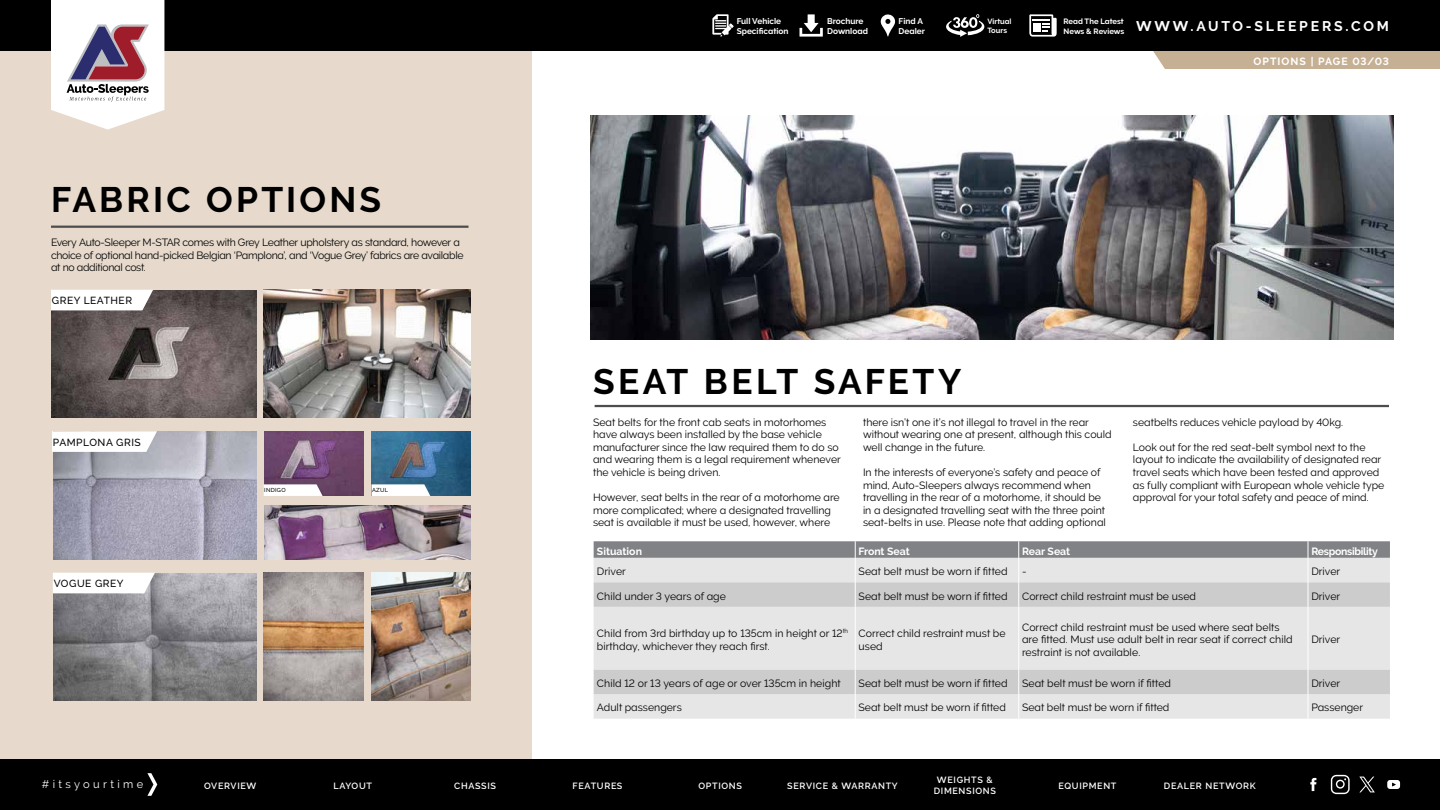
<style>
.page{position:relative;width:1440px;height:810px;background:#fff}
.page>*{position:absolute;margin:0;border:0;box-sizing:border-box;transform-origin:0 0}
.t1{font:700 35.33px "Raleway";letter-spacing:.09em;color:#000}
.t2{font:700 14.02px "Raleway";letter-spacing:.2em;color:#fff}
.t3{font:11.1px "Raleway";letter-spacing:.3em;color:#fff}
.t4{font:10.5px/12.6px "Raleway";color:#000}
.t5{font:10.5px/12.6px "Raleway";letter-spacing:-.03em;color:#000}
.t6{font:700 10.5px "Raleway";color:#fff}
.t7{font:700 10.5px "Raleway";letter-spacing:.1em;color:#fff}
.t8{font:700 10.5px "Raleway";letter-spacing:-.03em;color:#fff}
.t9{font:500 10.27px "Raleway";letter-spacing:.05em;color:#000}
.t10{font:600 9px/10.8px "Raleway";letter-spacing:.075em;color:#fff;text-align:center}
.t11{font:700 8.25px/10px "Raleway";color:#fff}
.t12{font:700 7.73px/9.2px "Raleway";letter-spacing:-.01em;color:#fff}
.t13{font:700 7.5px/9px "Raleway";color:#fff}
.t14{font:500 5.78px "Raleway";letter-spacing:.05em;color:#000}
</style>
<div class="page">
<div style="left:0;top:51px;width:532px;height:708px;background:#e7dacc"></div>
<div style="left:594px;top:694px;width:796px;height:25px;background:#e6e6e6"></div>
<svg style="left:594px;top:607px;width:796px;height:87px;background:#dedede"></svg>
<svg style="left:594px;top:541px;width:796px;height:66px;background:#c3c3c4"></svg>
<hr style="left:855px;top:607px;width:1px;height:63px;background:#fff">
<hr style="left:1018px;top:607px;width:1px;height:63px;background:#fff">
<hr style="left:1308px;top:607px;width:1px;height:63px;background:#fff">
<svg style="left:855px;top:670px;width:1px;height:49px"></svg>
<svg style="left:1018px;top:670px;width:1px;height:49px"></svg>
<svg style="left:1308px;top:670px;width:1px;height:49px"></svg>
<hr style="left:595px;top:405px;width:794px;height:2px;background:#4d4d4f">
<div style="left:1153px;top:51px;width:287px;height:18px;background:#c6b094"></div>
<hr style="left:51px;top:226px;width:418px;height:2px;background:#4d4d4f">
<img style="left:590px;top:116px;width:804px;height:224px">
<img style="left:53px;top:573px;width:203px;height:128px">
<div style="left:53px;top:573px;width:102px;height:20px;background:#fff"></div>
<img style="left:371px;top:573px;width:100px;height:128px">
<img style="left:264px;top:573px;width:100px;height:128px">
<img style="left:51px;top:290px;width:205px;height:128px">
<div style="left:51px;top:290px;width:102px;height:20px;background:#fff"></div>
<img style="left:264px;top:290px;width:207px;height:128px">
<img style="left:53px;top:432px;width:203px;height:127px">
<svg style="left:52px;top:431px;width:105px;height:21px;background:#f9f9fa"></svg>
<img style="left:264px;top:432px;width:100px;height:63px">
<img style="left:264px;top:505px;width:207px;height:54px">
<img style="left:371px;top:432px;width:100px;height:63px">
<svg style="left:371px;top:484px;width:59px;height:12px"></svg>
<svg style="left:264px;top:484px;width:59px;height:12px"></svg>
<div style="left:0;top:0;width:1440px;height:51px;background:#000"></div>
<svg style="left:712px;top:14px;width:21px;height:23px"></svg>
<svg style="left:881px;top:14px;width:14px;height:23px"></svg>
<svg style="left:800px;top:14px;width:23px;height:23px"></svg>
<svg style="left:946px;top:14px;width:38px;height:23px"></svg>
<svg style="left:51px;top:0;width:113px;height:130px;background:#d9ccd1"></svg>
<svg style="left:1029px;top:14px;width:28px;height:23px"></svg>
<div style="left:1033px;top:23px;width:7px;height:8px;background:#fff"></div>
<div style="left:0;top:759px;width:1440px;height:51px;background:#000"></div>
<svg style="left:147px;top:773px;width:10px;height:23px"></svg>
<svg style="left:1310px;top:778px;width:6px;height:13px"></svg>
<svg style="left:1387px;top:780px;width:13px;height:9px"></svg>
<svg style="left:1328px;top:772px;width:25px;height:25px"></svg>
<svg style="left:1331px;top:775px;width:19px;height:19px"></svg>
<svg style="left:1359px;top:777px;width:16px;height:15px"></svg>
<h1 class="t1" style="left:51px;top:180px;width:332px">FABRIC OPTIONS</h1>
<p class="t5" style="left:51px;top:236px;width:414px">Every Auto-Sleeper M-STAR comes with Grey Leather upholstery as standard, however a choice of optional hand-picked Belgian ‘Pamplona’, and ‘Vogue Grey’ fabrics are available at no additional cost.</p>
<p class="t9" style="left:52px;top:295px;width:82px">GREY LEATHER</p>
<p class="t9" style="left:53px;top:436px;width:89px">PAMPLONA GRIS</p>
<p class="t9" style="left:54px;top:578px;width:71px">VOGUE GREY</p>
<p class="t14" style="left:264px;top:487px;width:23px">INDIGO</p>
<p class="t14" style="left:372px;top:487px;width:18px">AZUL</p>
<p class="t11" style="left:737px;top:17px;width:53px">Full Vehicle<br>Specification</p>
<p class="t11" style="left:899px;top:17px;width:28px">Find A<br>Dealer</p>
<p class="t11" style="left:827px;top:17px;width:42px">Brochure<br>Download</p>
<p class="t13" style="left:987px;top:17px;width:26px">Virtual<br>Tours</p>
<p class="t12" style="left:1064px;top:17px;width:62px">Read The Latest<br>News &amp; Reviews</p>
<h2 class="t2" style="left:1136px;top:18px;width:254px">WWW.AUTO-SLEEPERS.COM</h2>
<p class="t7" style="left:1253px;top:55px;width:137px">OPTIONS | PAGE 03/03</p>
<h1 class="t1" style="left:593px;top:361px;width:370px">SEAT BELT SAFETY</h1>
<p class="t4" style="left:593px;top:416px;width:249px">Seat belts for the front cab seats in motorhomes have always been installed by the base vehicle manufacturer since the law required them to do so and wearing them is a legal requirement whenever the vehicle is being driven.</p>
<p class="t4" style="left:593px;top:491px;width:248px">However, seat belts in the rear of a motorhome are more complicated; where a designated travelling seat is available it must be used, however, where</p>
<p class="t4" style="left:863px;top:416px;width:250px">there isn’t one it’s not illegal to travel in the rear without wearing one at present, although this could well change in the future.</p>
<p class="t4" style="left:863px;top:466px;width:244px">In the interests of everyone’s safety and peace of mind, Auto-Sleepers always recommend when travelling in the rear of a motorhome, it should be in a designated travelling seat with the three point seat-belts in use. Please note that adding optional</p>
<p class="t4" style="left:1133px;top:416px;width:212px">seatbelts reduces vehicle payload by 40kg.</p>
<p class="t4" style="left:1133px;top:441px;width:253px">Look out for the red seat-belt symbol next to the layout to indicate the availability of designated rear travel seats which have been tested and approved as fully compliant with European whole vehicle type approval for your total safety and peace of mind.</p>
<p class="t6" style="left:597px;top:545px;width:47px">Situation</p>
<p class="t6" style="left:859px;top:545px;width:53px">Front Seat</p>
<p class="t6" style="left:1022px;top:545px;width:50px">Rear Seat</p>
<p class="t8" style="left:1311px;top:545px;width:68px">Responsibility</p>
<p class="t4" style="left:597px;top:565px;width:31px">Driver</p>
<p class="t4" style="left:859px;top:565px;width:150px">Seat belt must be worn if fitted</p>
<p class="t4" style="left:1022px;top:565px;width:6px">-</p>
<p class="t4" style="left:1311px;top:565px;width:31px">Driver</p>
<p class="t4" style="left:597px;top:589px;width:131px">Child under 3 years of age</p>
<p class="t4" style="left:859px;top:589px;width:150px">Seat belt must be worn if fitted</p>
<p class="t4" style="left:1022px;top:589px;width:175px">Correct child restraint must be used</p>
<p class="t4" style="left:1311px;top:589px;width:31px">Driver</p>
<p class="t4" style="left:597px;top:627px;width:253px">Child from 3rd birthday up to 135cm in height or 12<sup>th </sup>birthday, whichever they reach first.</p>
<p class="t4" style="left:859px;top:627px;width:149px">Correct child restraint must be used</p>
<p class="t4" style="left:1022px;top:621px;width:272px">Correct child restraint must be used where seat belts are fitted. Must use adult belt in rear seat if correct child restraint is not available.</p>
<p class="t4" style="left:1311px;top:633px;width:31px">Driver</p>
<p class="t4" style="left:597px;top:677px;width:245px">Child 12 or 13 years of age or over 135cm in height</p>
<p class="t4" style="left:859px;top:677px;width:150px">Seat belt must be worn if fitted</p>
<p class="t4" style="left:1022px;top:677px;width:150px">Seat belt must be worn if fitted</p>
<p class="t4" style="left:1311px;top:677px;width:31px">Driver</p>
<p class="t4" style="left:597px;top:701px;width:86px">Adult passengers</p>
<p class="t4" style="left:859px;top:701px;width:149px">Seat belt must be worn if fitted</p>
<p class="t4" style="left:1022px;top:701px;width:149px">Seat belt must be worn if fitted</p>
<p class="t4" style="left:1311px;top:701px;width:53px">Passenger</p>
<p class="t3" style="left:42px;top:778px;width:103px">#itsyourtime</p>
<p class="t10" style="left:204px;top:780px;width:54px">OVERVIEW</p>
<p class="t10" style="left:334px;top:780px;width:40px">LAYOUT</p>
<p class="t10" style="left:454px;top:780px;width:43px">CHASSIS</p>
<p class="t10" style="left:573px;top:780px;width:51px">FEATURES</p>
<p class="t10" style="left:698px;top:780px;width:45px">OPTIONS</p>
<p class="t10" style="left:787px;top:780px;width:112px">SERVICE &amp; WARRANTY</p>
<p class="t10" style="left:934px;top:775px;width:64px">WEIGHTS &amp;<br>DIMENSIONS</p>
<p class="t10" style="left:1059px;top:780px;width:59px">EQUIPMENT</p>
<p class="t10" style="left:1164px;top:780px;width:93px">DEALER NETWORK</p>
</div>
